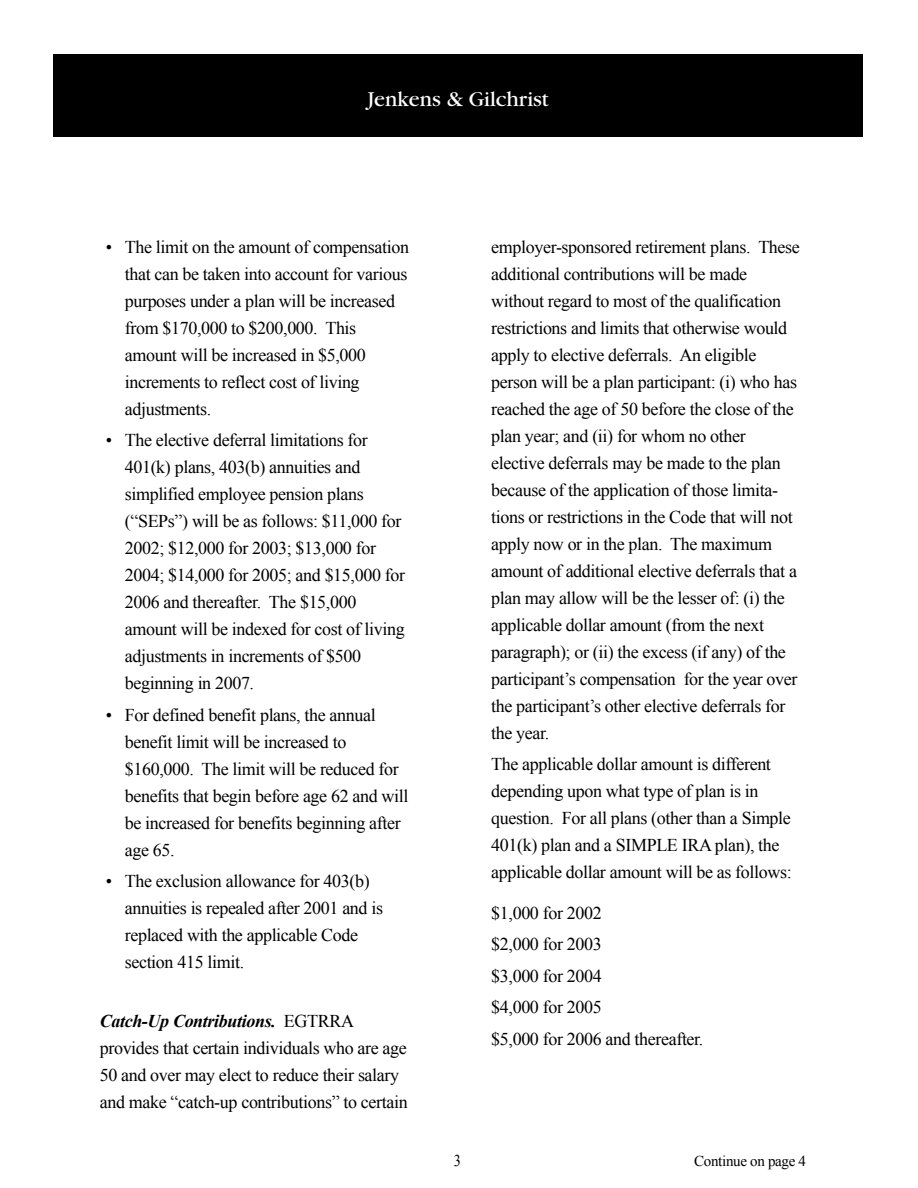
<style>
.page{position:relative;width:918px;height:1188px;background:#fff}
.page>*{position:absolute;margin:0;border:0;box-sizing:border-box;transform-origin:0 0}
.t1{font:22.05px "Garamond";color:#fff}
.t2{font:18px/27px "Times New Roman";letter-spacing:-.02em;color:#000}
.t3{font:16.5px "Times New Roman";color:#000;scale:.86 1}
.t4{font:15px "Times New Roman";letter-spacing:-.02em;color:#000}
.s1{font-weight:700;font-style:italic}
</style>
<div class="page">
<div style="left:53px;top:54px;width:810px;height:82px;background:#000"></div>
<p class="t1" style="left:367px;top:87px;width:183px">Jenkens &amp; Gilchrist</p>
<p class="t2" style="left:125px;top:233px;width:286px;text-indent:-19px">• The limit on the amount of compensation that can be taken into account for various purposes under a plan will be increased from $170,000 to $200,000. This amount will be increased in $5,000 increments to reflect cost of living adjustments.</p>
<p class="t2" style="left:125px;top:426px;width:282px;text-indent:-19px">• The elective deferral limitations for 401(k) plans, 403(b) annuities and simplified employee pension plans (“SEPs”) will be as follows: $11,000 for 2002; $12,000 for 2003; $13,000 for 2004; $14,000 for 2005; and $15,000 for 2006 and thereafter. The $15,000 amount will be indexed for cost of living adjustments in increments of $500 beginning in 2007.</p>
<p class="t2" style="left:125px;top:701px;width:285px;text-indent:-19px">• For defined benefit plans, the annual benefit limit will be increased to $160,000. The limit will be reduced for benefits that begin before age 62 and will be increased for benefits beginning after age 65.</p>
<p class="t2" style="left:125px;top:867px;width:260px;text-indent:-19px">• The exclusion allowance for 403(b) annuities is repealed after 2001 and is replaced with the applicable Code section 415 limit.</p>
<p class="t2" style="left:100px;top:1007px;width:309px"><span class="s1">Catch-Up Contributions.</span> EGTRRA provides that certain individuals who are age 50 and over may elect to reduce their salary and make “catch-up contributions” to certain</p>
<p class="t2" style="left:491px;top:233px;width:310px">employer-sponsored retirement plans. These additional contributions will be made without regard to most of the qualification restrictions and limits that otherwise would apply to elective deferrals. An eligible person will be a plan participant: (i) who has reached the age of 50 before the close of the plan year; and (ii) for whom no other elective deferrals may be made to the plan because of the application of those limita&shy;tions or restrictions in the Code that will not apply now or in the plan. The maximum amount of additional elective deferrals that a plan may allow will be the lesser of: (i) the applicable dollar amount (from the next paragraph); or (ii) the excess (if any) of the participant’s compensation for the year over the participant’s other elective deferrals for the year.</p>
<p class="t2" style="left:491px;top:750px;width:302px">The applicable dollar amount is different depending upon what type of plan is in question. For all plans (other than a Simple 401(k) plan and a SIMPLE IRA plan), the applicable dollar amount will be as follows:</p>
<p class="t2" style="left:491px;top:896px;width:214px;line-height:31.5px">$1,000 for 2002<br>$2,000 for 2003<br>$3,000 for 2004<br>$4,000 for 2005<br>$5,000 for 2006 and thereafter.</p>
<p class="t3" style="left:454px;top:1149px;width:10px">3</p>
<p class="t4" style="left:694px;top:1151px;width:113px">Continue on page 4</p>
</div>
